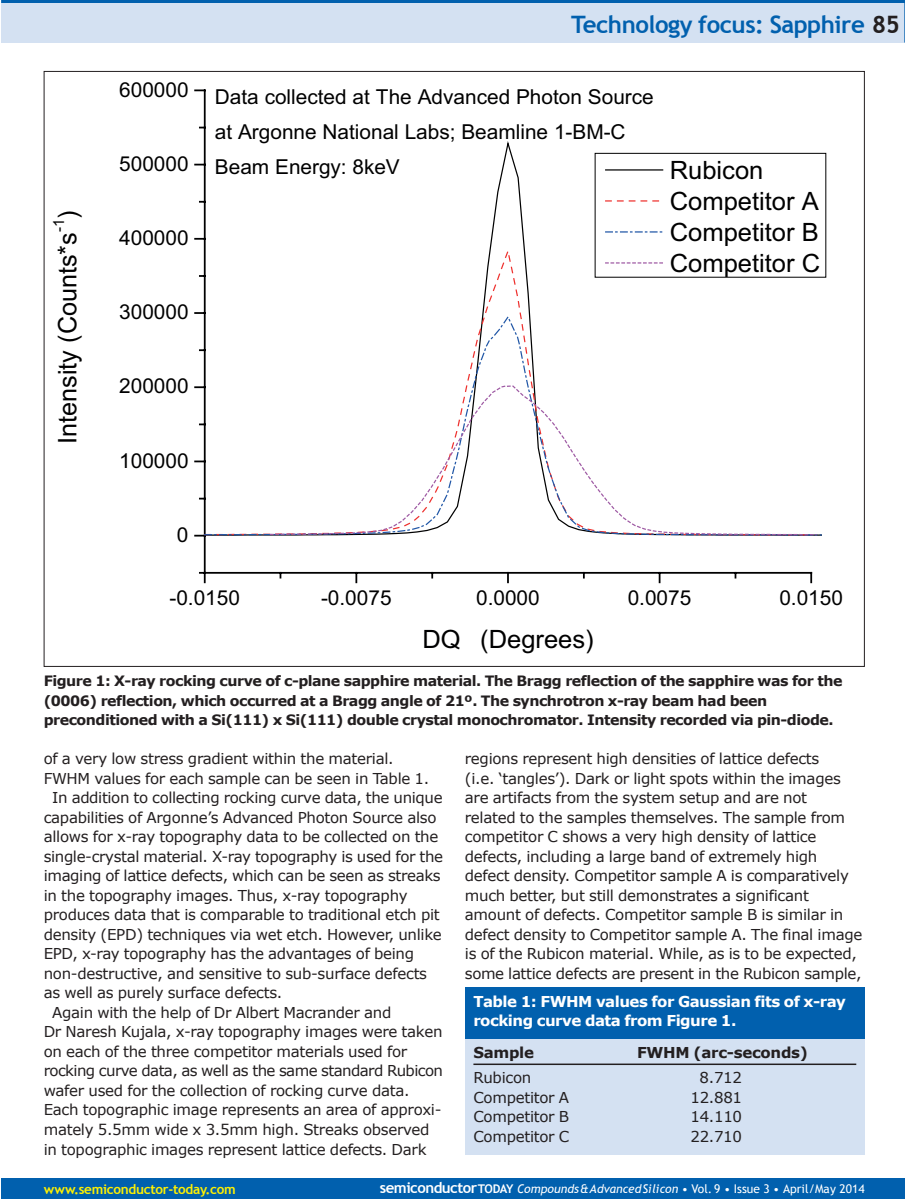
<style>
.page{position:relative;width:905px;height:1199px;background:#fff}
.page>*{position:absolute;margin:0;border:0;box-sizing:border-box;transform-origin:0 0}
.t1{font:25.5px "Arial";color:#000001}
.t2{font:25.2px/31px "Arial";color:#000001}
.t3{font:700 24px "Trebuchet MS";letter-spacing:-.02em;color:#0160ae}
.t4{font:20.55px/34.7px "Arial";color:#000001}
.t5{font:15.3px "Arial";color:#000001}
.t6{font:15px/19.5px "Verdana";letter-spacing:-.02em;color:#231f20}
.t7{font:700 15px/19.5px "Verdana";letter-spacing:-.035em;color:#fff}
.t8{font:15px "Verdana";letter-spacing:-.04em;color:#231f20}
.t9{font:700 15px "Verdana";letter-spacing:-.02em;color:#231f20}
.t10{font:700 14.25px/19.5px "Verdana";letter-spacing:-.035em;color:#231f20}
.t11{font:700 13.5px "Trebuchet MS";letter-spacing:-.02em;color:#fff101}
.t12{font:12px "Trebuchet MS";letter-spacing:.005em;color:#fff}
.s1{color:#231f20}
.s2{font-weight:700;font-size:15px}
.s3{font-weight:700}
.s4{font-style:italic}
</style>
<div class="page">
<div style="left:1px;top:0;width:903px;height:43px;background:#d4e1f2"></div>
<hr style="left:904px;top:0;width:1px;height:43px;background:#0160ae">
<hr style="left:1px;top:0;width:903px;height:3px;background:#0160ae">
<div style="left:1px;top:1178px;width:903px;height:20px;background:#0160ae"></div>
<div style="left:465px;top:1037px;width:399px;height:117px;background:#d4e1f2"></div>
<hr style="left:473px;top:1063px;width:383px;height:2px;background:#231f20">
<div style="left:465px;top:987px;width:399px;height:51px;background:#0160ae"></div>
<svg style="left:355px;top:573px;width:2px;height:9px"></svg>
<svg style="left:507px;top:573px;width:2px;height:9px"></svg>
<svg style="left:658px;top:573px;width:2px;height:9px"></svg>
<svg style="left:810px;top:573px;width:2px;height:9px"></svg>
<hr style="left:205px;top:572px;width:606px;height:1px;background:#000001">
<svg style="left:200px;top:572px;width:6px;height:10px"></svg>
<svg style="left:195px;top:460px;width:8px;height:2px"></svg>
<svg style="left:195px;top:386px;width:8px;height:2px"></svg>
<svg style="left:195px;top:312px;width:8px;height:2px"></svg>
<svg style="left:195px;top:238px;width:8px;height:2px"></svg>
<svg style="left:195px;top:89px;width:10px;height:2px"></svg>
<hr style="left:204px;top:90px;width:2px;height:483px;background:#000001">
<svg style="left:203px;top:251px;width:604px;height:65px"></svg>
<svg style="left:203px;top:316px;width:619px;height:220px"></svg>
<svg style="left:269px;top:384px;width:548px;height:152px"></svg>
<div style="left:595px;top:153px;width:230px;height:124px;background:#fff"></div>
<div style="left:594px;top:153px;width:232px;height:124px;border:1px solid #000001"></div>
<hr style="left:605px;top:169px;width:57px;height:1px;background:#000001">
<svg style="left:605px;top:231px;width:56px;height:1px"></svg>
<svg style="left:605px;top:262px;width:57px;height:1px"></svg>
<h1 class="t1" style="left:58px;top:219px;width:10px;rotate:-90deg">)</h1>
<p class="t5" style="left:53px;top:232px;width:15px;rotate:-90deg">-1</p>
<h1 class="t1" style="left:58px;top:444px;width:213px;rotate:-90deg">Intensity (Counts*s</h1>
<h3 class="t4" style="left:119px;top:74px;width:71px">600000</h3>
<h3 class="t4" style="left:119px;top:148px;width:71px">500000</h3>
<h3 class="t4" style="left:119px;top:222px;width:71px">400000</h3>
<h3 class="t4" style="left:119px;top:297px;width:71px">300000</h3>
<h3 class="t4" style="left:119px;top:371px;width:71px">200000</h3>
<h3 class="t4" style="left:119px;top:445px;width:71px">100000</h3>
<h3 class="t4" style="left:177px;top:519px;width:13px">0</h3>
<h3 class="t3" style="left:571px;top:10px;width:330px">Technology focus: Sapphire <span class="s1">85</span></h3>
<h3 class="t4" style="left:215px;top:82px;width:440px">Data collected at The Advanced Photon Source at Argonne National Labs; Beamline 1-BM-C<br>Beam Energy: 8keV</h3>
<h2 class="t2" style="left:669px;top:157px;width:152px">Rubicon<br>Competitor A<br>Competitor B<br>Competitor C</h2>
<h3 class="t4" style="left:169px;top:582px;width:72px">-0.0150</h3>
<h3 class="t4" style="left:321px;top:582px;width:72px">-0.0075</h3>
<h3 class="t4" style="left:476px;top:582px;width:65px">0.0000</h3>
<h3 class="t4" style="left:627px;top:582px;width:65px">0.0075</h3>
<h3 class="t4" style="left:779px;top:582px;width:65px">0.0150</h3>
<h2 class="t2" style="left:422px;top:626px;width:173px">DQ (Degrees)</h2>
<p class="t10" style="left:44px;top:671px;width:800px">Figure 1: X-ray rocking curve of c-plane sapphire material. The Bragg reflection of the sapphire was for the (0006) reflection, which occurred at a Bragg angle of 21º. The synchrotron x-ray beam had been preconditioned with a Si(111) x Si(111) double crystal monochromator. Intensity recorded via pin-diode.</p>
<p class="t6" style="left:44px;top:748px;width:351px">of a very low stress gradient within the material.</p>
<p class="t6" style="left:44px;top:768px;width:387px">FWHM values for each sample can be seen in Table 1.</p>
<p class="t6" style="left:52px;top:787px;width:392px">In addition to collecting rocking curve data, the unique</p>
<p class="t6" style="left:44px;top:807px;width:394px">capabilities of Argonne’s Advanced Photon Source also</p>
<p class="t6" style="left:44px;top:826px;width:396px">allows for x-ray topography data to be collected on the</p>
<p class="t6" style="left:44px;top:846px;width:401px">single-crystal material. X-ray topography is used for the</p>
<p class="t6" style="left:44px;top:865px;width:398px">imaging of lattice defects, which can be seen as streaks</p>
<p class="t6" style="left:44px;top:885px;width:365px">in the topography images. Thus, x-ray topography</p>
<p class="t6" style="left:44px;top:904px;width:397px">produces data that is comparable to traditional etch pit</p>
<p class="t6" style="left:44px;top:924px;width:399px">density (EPD) techniques via wet etch. However, unlike</p>
<p class="t6" style="left:44px;top:943px;width:372px">EPD, x-ray topography has the advantages of being</p>
<p class="t6" style="left:44px;top:963px;width:385px">non-destructive, and sensitive to sub-surface defects</p>
<p class="t6" style="left:44px;top:982px;width:240px">as well as purely surface defects.</p>
<p class="t6" style="left:52px;top:1002px;width:341px">Again with the help of Dr Albert Macrander and</p>
<p class="t6" style="left:44px;top:1021px;width:400px">Dr Naresh Kujala, x-ray topography images were taken</p>
<p class="t6" style="left:44px;top:1041px;width:365px">on each of the three competitor materials used for</p>
<p class="t8" style="left:44px;top:1061px;width:401px">rocking curve data, as well as the same standard Rubicon</p>
<p class="t6" style="left:44px;top:1080px;width:367px">wafer used for the collection of rocking curve data.</p>
<p class="t6" style="left:44px;top:1099px;width:399px">Each topographic image represents an area of approxi-</p>
<p class="t6" style="left:44px;top:1119px;width:387px">mately 5.5mm wide x 3.5mm high. Streaks observed</p>
<p class="t6" style="left:44px;top:1138px;width:384px">in topographic images represent lattice defects. Dark</p>
<p class="t6" style="left:465px;top:748px;width:399px">regions represent high densities of lattice defects<br>(i.e. ‘tangles’). Dark or light spots within the images are artifacts from the system setup and are not<br>related to the samples themselves. The sample from competitor C shows a very high density of lattice defects, including a large band of extremely high defect density. Competitor sample A is comparatively much better, but still demonstrates a significant amount of defects. Competitor sample B is similar in defect density to Competitor sample A. The final image is of the Rubicon material. While, as is to be expected, some lattice defects are present in the Rubicon sample,</p>
<p class="t7" style="left:473px;top:991px;width:374px">Table 1: FWHM values for Gaussian fits of x-ray rocking curve data from Figure 1.</p>
<p class="t9" style="left:473px;top:1042px;width:62px">Sample</p>
<p class="t9" style="left:637px;top:1042px;width:172px">FWHM (arc-seconds)</p>
<p class="t6" style="left:473px;top:1067px;width:59px">Rubicon</p>
<p class="t6" style="left:699px;top:1067px;width:44px">8.712</p>
<p class="t6" style="left:473px;top:1086px;width:97px">Competitor A</p>
<p class="t6" style="left:690px;top:1086px;width:53px">12.881</p>
<p class="t6" style="left:473px;top:1106px;width:97px">Competitor B</p>
<p class="t6" style="left:690px;top:1106px;width:53px">14.110</p>
<p class="t6" style="left:473px;top:1125px;width:97px">Competitor C</p>
<p class="t6" style="left:690px;top:1125px;width:53px">22.710</p>
<p class="t11" style="left:44px;top:1180px;width:194px">www.semiconductor-today.com</p>
<p class="t12" style="left:380px;top:1181px;width:486px"><span class="s2">semiconductor</span><span class="s3">TODAY</span> <span class="s4">Compounds&amp;AdvancedSilicon</span> • Vol. 9 • Issue 3 • April/May 2014</p>
</div>
